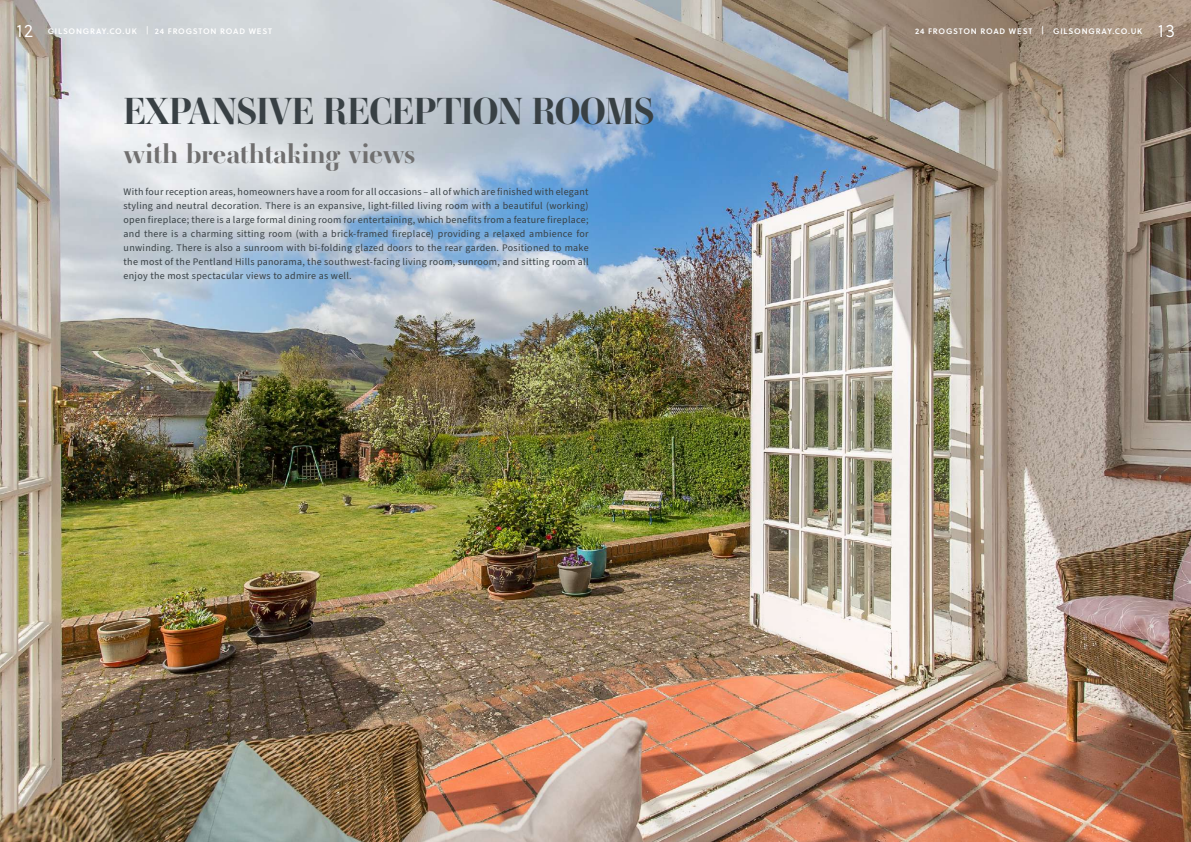
<style>
.page{position:relative;width:1191px;height:842px;background:#fff}
.page>*{position:absolute;margin:0;border:0;box-sizing:border-box;transform-origin:0 0}
.t1{font:700 37px "Ambroise Std";letter-spacing:-.02em;color:#384044}
.t2{font:700 28px "Ambroise Std";letter-spacing:.01em;color:#706f6f}
.t3{font:300 18px "Soleil";color:#fff}
.t4{font:10px/14px "Source Sans Pro";letter-spacing:.03em;color:#384044;text-align:justify}
.t5{font:8px "Soleil Sb";letter-spacing:.1em;color:#fff}
.s1{font-family:"Soleil"}
</style>
<div class="page">
<img style="left:0;top:0;width:1191px;height:842px">
<h3 class="t3" style="left:16px;top:18px;width:18px">12</h3>
<p class="t5" style="left:48px;top:25px;width:226px">GILSONGRAY.CO.UK <span class="s1">|</span> 24 FROGSTON ROAD WEST</p>
<p class="t5" style="left:915px;top:25px;width:229px">24 FROGSTON ROAD WEST | GILSONGRAY.CO.UK</p>
<h3 class="t3" style="left:1157px;top:18px;width:19px">13</h3>
<h1 class="t1" style="left:124px;top:88px;width:532px">EXPANSIVE RECEPTION ROOMS</h1>
<h2 class="t2" style="left:124px;top:136px;width:293px">with breathtaking views</h2>
<p class="t4" style="left:124px;top:184px;width:466px">With four reception areas, homeowners have a room for all occasions – all of which are finished with elegant styling and neutral decoration. There is an expansive, light-filled living room with a beautiful (working) open fireplace; there is a large formal dining room for entertaining, which benefits from a feature fireplace; and there is a charming sitting room (with a brick-framed fireplace) providing a relaxed ambience for unwinding. There is also a sunroom with bi-folding glazed doors to the rear garden. Positioned to make the most of the Pentland Hills panorama, the southwest-facing living room, sunroom, and sitting room all enjoy the most spectacular views to admire as well.</p>
</div>
